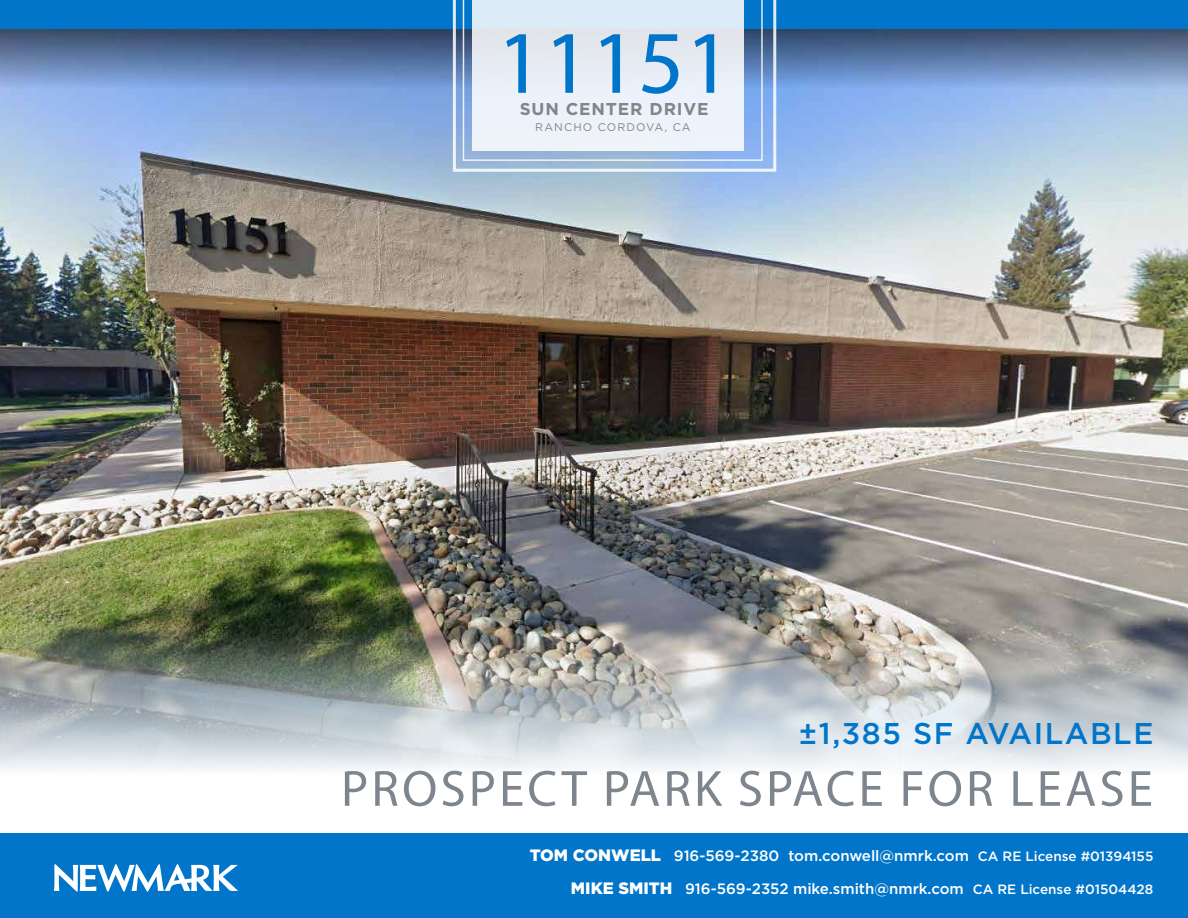
<style>
.page{position:relative;width:1188px;height:918px;background:#0075c9}
.page>*{position:absolute;margin:0;border:0;box-sizing:border-box;transform-origin:0 0}
.t1{font:90px "Myriad Pro";letter-spacing:.01em;color:#0075c9}
.t2{font:51.15px "Myriad Pro";letter-spacing:.06em;color:#7d858e}
.t3{font:500 30px "Gotham";letter-spacing:.05em;color:#0075c9}
.t4{font:700 17.1px "Gotham";letter-spacing:.05em;color:#828487}
.t5{font:500 15px/33px "Gotham";color:#fff;text-align:right}
.t6{font:11.1px "Gotham";letter-spacing:.1em;color:#828487}
.s1{font-weight:900;font-size:16.5px}
.s2{font-size:13.5px}
</style>
<div class="page">
<img style="left:0;top:30px;width:1188px;height:328px">
<img style="left:0;top:358px;width:1188px;height:475px">
<svg style="left:54px;top:864px;width:184px;height:28px"></svg>
<svg style="left:453px;top:0;width:323px;height:172px;background:#ceddee"></svg>
<h1 class="t1" style="left:497px;top:7px;width:236px">11151</h1>
<p class="t4" style="left:520px;top:98px;width:190px">SUN CENTER DRIVE</p>
<p class="t6" style="left:535px;top:120px;width:157px">RANCHO CORDOVA, CA</p>
<h3 class="t3" style="left:798px;top:714px;width:356px">±1,385 SF AVAILABLE</h3>
<h2 class="t2" style="left:341px;top:757px;width:813px">PROSPECT PARK SPACE FOR LEASE</h2>
<p class="t5" style="left:530px;top:839px;width:625px"><span class="s1">TOM CONWELL</span> 916-569-2380 tom.conwell@nmrk.com <span class="s2">CA RE License #01394155<br></span><span class="s1">MIKE SMITH</span> 916-569-2352 mike.smith@nmrk.com <span class="s2">CA RE License #01504428</span></p>
</div>
